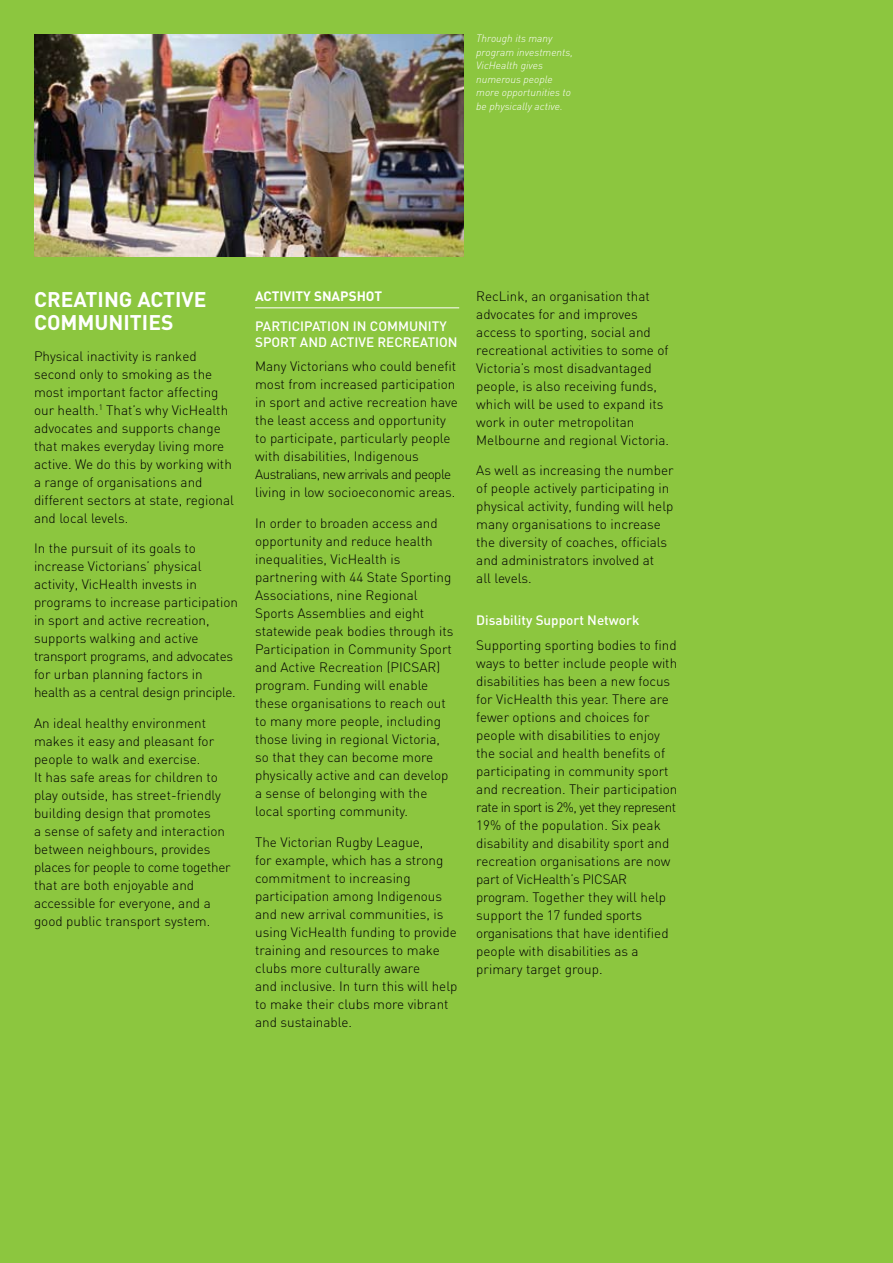
<style>
.page{position:relative;width:893px;height:1263px;background:#8cc63f}
.page>*{position:absolute;margin:0;border:0;box-sizing:border-box;transform-origin:0 0}
.t1{font:700 21px/22.5px "DIN";color:#fff}
.t2{font:300 13.5px/18px "DIN";color:#000}
.t3{font:500 13.5px "DIN";color:#fff}
.t4{font:700 13.5px "DIN";letter-spacing:-.005em;color:#fff}
.t5{font:italic 300 10.5px/13.5px "DIN";color:#fff}
</style>
<div class="page">
<hr style="left:255px;top:308px;width:204px;height:1px;background:#fff">
<img style="left:34px;top:34px;width:429px;height:222px">
<p class="t5" style="left:476px;top:32px;width:98px">Through its many program investments,<br>VicHealth gives numerous people more opportunities to be physically active.</p>
<h1 class="t1" style="left:34px;top:288px;width:174px">CREATING ACTIVE<br>COMMUNITIES</h1>
<p class="t2" style="left:34px;top:347px;width:202px">Physical inactivity is ranked second only to smoking as the most important factor affecting our health.<sup>1</sup> That’s why VicHealth advocates and supports change that makes everyday living more active. We do this by working with a range of organisations and different sectors at state, regional and local levels.</p>
<p class="t2" style="left:34px;top:539px;width:206px">In the pursuit of its goals to increase Victorians’ physical activity, VicHealth invests in programs to increase participation in sport and active recreation, supports walking and active transport programs, and advocates for urban planning factors in health as a central design principle.</p>
<p class="t2" style="left:34px;top:714px;width:198px">An ideal healthy environment makes it easy and pleasant for people to walk and exercise.<br>It has safe areas for children to play outside, has street-friendly building design that promotes<br>a sense of safety and interaction between neighbours, provides places for people to come together that are both enjoyable and accessible for everyone, and a good public transport system.</p>
<p class="t4" style="left:255px;top:288px;width:16px">ACTIVIT</p>
<p class="t4" style="left:303px;top:288px;width:77px">Y SNAPSHOT</p>
<p class="t3" style="left:255px;top:317px;width:16px">PARTICIPATIO</p>
<p class="t3" style="left:340px;top:317px;width:49px">N IN COMMU</p>
<p class="t3" style="left:418px;top:317px;width:30px">NITY</p>
<p class="t3" style="left:255px;top:333px;width:17px">SPORT</p>
<p class="t3" style="left:300px;top:333px;width:47px">AND ACTIVE</p>
<p class="t3" style="left:377px;top:333px;width:18px">RECREATIO</p>
<p class="t3" style="left:448px;top:333px;width:11px">N</p>
<p class="t2" style="left:255px;top:357px;width:204px">Many Victorians who could benefit most from increased participation in sport and active recreation have the least access and opportunity to participate, particularly people with disabilities, Indigenous Australians, new arrivals and people living in low socioeconomic areas.</p>
<p class="t2" style="left:255px;top:514px;width:200px">In order to broaden access and opportunity and reduce health inequalities, VicHealth is partnering with 44 State Sporting<br>Associations, nine Regional<br>Sports Assemblies and eight statewide peak bodies through its<br>Participation in Community Sport and Active Recreation (PICSAR) program. Funding will enable these organisations to reach out to many more people, including those living in regional Victoria, so that they can become more physically active and can develop a sense of belonging with the local sporting community.</p>
<p class="t2" style="left:255px;top:833px;width:204px">The Victorian Rugby League,<br>for example, which has a strong commitment to increasing participation among Indigenous and new arrival communities, is using VicHealth funding to provide training and resources to make clubs more culturally aware<br>and inclusive. In turn this will help to make their clubs more vibrant and sustainable.</p>
<p class="t2" style="left:476px;top:287px;width:194px">RecLink, an organisation that advocates for and improves access to sporting, social and recreational activities to some of<br>Victoria’s most disadvantaged people, is also receiving funds, which will be used to expand its work in outer metropolitan<br>Melbourne and regional Victoria.</p>
<p class="t2" style="left:476px;top:461px;width:199px">As well as increasing the number of people actively participating in physical activity, funding will help many organisations to increase the diversity of coaches, officials and administrators involved at<br>all levels.</p>
<p class="t3" style="left:476px;top:612px;width:165px">DISABILITY SUPPORT N ETWORK</p>
<p class="t2" style="left:476px;top:636px;width:203px">Supporting sporting bodies to find ways to better include people with disabilities has been a new focus for VicHealth this year. There are fewer options and choices for people with disabilities to enjoy the social and health benefits of participating in community sport and recreation. Their participation rate in sport is 2%, yet they represent<br>19% of the population. Six peak disability and disability sport and recreation organisations are now part of VicHealth’s PICSAR program. Together they will help support the 17 funded sports organisations that have identified people with disabilities as a primary target group.</p>
</div>
